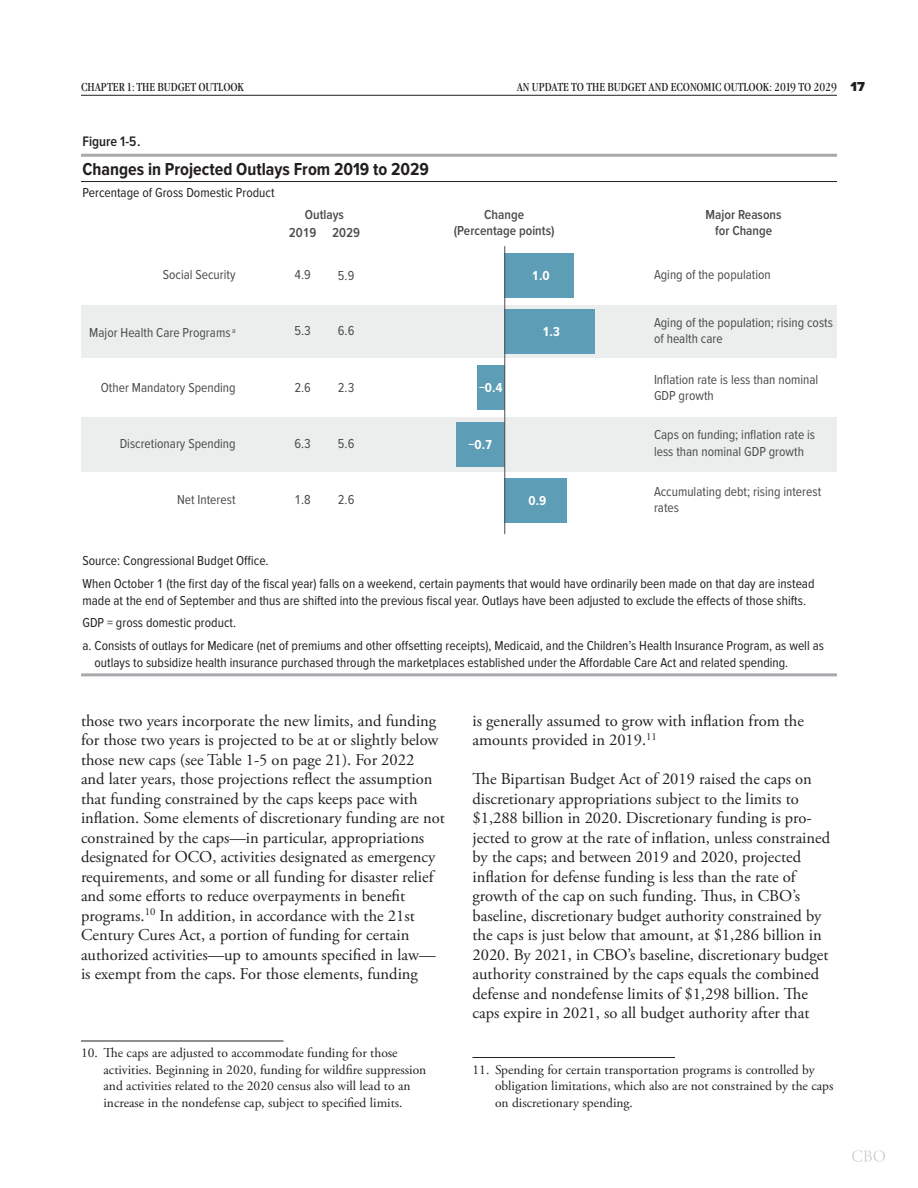
<style>
.page{position:relative;width:918px;height:1188px;background:#fff}
.page>*{position:absolute;margin:0;border:0;box-sizing:border-box;transform-origin:0 0}
.F-4-Chapt-1_Title{font:700 18px "Proxima Nova Cond";color:#231f20}
.Bd-5_BODY-Text{font:16.5px/19.5px "Adobe Garamond Pro";color:#231f20}
.t1{font:600 14.25px "Proxima Nova Cond";color:#231f20}
.Bd-8_FOOTNOTES{font:13.5px/16.5px "Adobe Garamond Pro";color:#231f20}
.t2{font:13.5px/16.2px "Proxima Nova T Cond";color:#4a4b4b}
.N-Notes{font:13.5px/16.2px "Proxima Nova T Cond";color:#231f20}
.N-Notes-LIST-Last{font:13.5px/16.2px "Proxima Nova T Cond";color:#231f20}
.t3{font:600 13.5px/16.2px "Proxima Nova T Cond";color:#4a4b4b;text-align:center}
.F-7_Units{font:13.5px "Proxima Nova T Cond";color:#231f20}
.t4{font:700 13.5px "Proxima Nova T Cond";color:#fff}
.t5{font:12px "Garamond Modern FS";color:#231f20}
.s1{font-family:"Proxima Nova";font-weight:900;font-size:13.5px}
</style>
<div class="page">
<svg style="left:852px;top:1150px;width:33px;height:12px"></svg>
<hr style="left:81px;top:95px;width:756px;height:1px;background:#231f20">
<hr style="left:81px;top:1041px;width:203px;height:1px;background:#231f20">
<hr style="left:472px;top:1057px;width:203px;height:1px;background:#231f20">
<hr style="left:81px;top:154px;width:756px;height:3px;background:#a8a9ad">
<hr style="left:81px;top:181px;width:756px;height:1px;background:#231f20">
<hr style="left:81px;top:673px;width:756px;height:3px;background:#a8a9ad">
<div style="left:81px;top:306px;width:756px;height:52px;background:#eceded"></div>
<div style="left:81px;top:417px;width:756px;height:55px;background:#eceded"></div>
<div style="left:456px;top:422px;width:49px;height:45px;background:#5d9db5"></div>
<div style="left:477px;top:365px;width:28px;height:45px;background:#5d9db5"></div>
<div style="left:505px;top:478px;width:62px;height:45px;background:#5d9db5"></div>
<div style="left:505px;top:309px;width:90px;height:45px;background:#5d9db5"></div>
<div style="left:505px;top:253px;width:69px;height:45px;background:#5d9db5"></div>
<hr style="left:504px;top:246px;width:1px;height:288px;background:#4d4d4d">
<p class="t5" style="left:81px;top:80px;width:60px">CHAPTER1: THE</p>
<p class="t5" style="left:157px;top:80px;width:21px">BUDGET</p>
<p class="t5" style="left:199px;top:80px;width:22px">OUTLOOK</p>
<p class="t5" style="left:517px;top:80px;width:350px">AN UPDATE TO THE BUDGET AND ECONOMIC OUTLOOK: 2019 TO 2029 <span class="s1">17</span></p>
<p class="t1" style="left:82px;top:134px;width:60px">Figure 1-5.</p>
<p class="F-4-Chapt-1_Title" style="left:82px;top:159px;width:348px">Changes in Projected Outlays From 2019 to 2029</p>
<p class="F-7_Units" style="left:82px;top:185px;width:194px">Percentage of Gross Domestic Product</p>
<p class="t3" style="left:305px;top:207px;width:41px">Outlays</p>
<p class="t3" style="left:289px;top:225px;width:73px">2019 2029</p>
<p class="t2" style="left:163px;top:267px;width:74px">Social Security</p>
<p class="t2" style="left:294px;top:267px;width:18px">4.9</p>
<p class="t2" style="left:338px;top:267px;width:18px">5.9</p>
<p class="t2" style="left:89px;top:325px;width:148px">Major Health Care Programs <sup>a</sup></p>
<p class="t2" style="left:294px;top:323px;width:18px">5.3</p>
<p class="t2" style="left:338px;top:323px;width:18px">6.6</p>
<p class="t2" style="left:101px;top:379px;width:136px">Other Mandatory Spending</p>
<p class="t2" style="left:294px;top:379px;width:18px">2.6</p>
<p class="t2" style="left:338px;top:379px;width:18px">2.3</p>
<p class="t2" style="left:120px;top:435px;width:117px">Discretionary Spending</p>
<p class="t2" style="left:294px;top:435px;width:18px">6.3</p>
<p class="t2" style="left:338px;top:435px;width:18px">5.6</p>
<p class="t2" style="left:177px;top:492px;width:60px">Net Interest</p>
<p class="t2" style="left:294px;top:492px;width:18px">1.8</p>
<p class="t2" style="left:338px;top:492px;width:18px">2.6</p>
<p class="t3" style="left:454px;top:207px;width:102px">Change (Percentage points)</p>
<p class="t4" style="left:532px;top:267px;width:19px">1.0</p>
<p class="t4" style="left:479px;top:380px;width:25px">−0.4</p>
<p class="t4" style="left:469px;top:436px;width:25px">−0.7</p>
<p class="t4" style="left:542px;top:324px;width:19px">1.3</p>
<p class="t4" style="left:529px;top:492px;width:19px">0.9</p>
<p class="t3" style="left:706px;top:207px;width:78px">Major Reasons for Change</p>
<p class="t2" style="left:654px;top:267px;width:118px">Aging of the population</p>
<p class="t2" style="left:654px;top:315px;width:180px">Aging of the population; rising costs of health care</p>
<p class="t2" style="left:654px;top:371px;width:166px">Inflation rate is less than nominal<br>GDP growth</p>
<p class="t2" style="left:654px;top:427px;width:163px">Caps on funding; inflation rate is less than nominal GDP growth</p>
<p class="t2" style="left:654px;top:483px;width:169px">Accumulating debt; rising interest rates</p>
<p class="N-Notes" style="left:82px;top:553px;width:188px">Source: Congressional Budget Office.</p>
<p class="N-Notes" style="left:82px;top:576px;width:734px">When October 1 (the first day of the fiscal year) falls on a weekend, certain payments that would have ordinarily been made on that day are instead made at the end of September and thus are shifted into the previous fiscal year. Outlays have been adjusted to exclude the effects of those shifts.</p>
<p class="N-Notes" style="left:82px;top:615px;width:155px">GDP = gross domestic product.</p>
<p class="N-Notes-LIST-Last" style="left:94px;top:638px;width:731px;text-indent:-12px">a. Consists of outlays for Medicare (net of premiums and other offsetting receipts), Medicaid, and the Children’s Health Insurance Program, as well as outlays to subsidize health insurance purchased through the marketplaces established under the Affordable Care Act and related spending.</p>
<p class="Bd-5_BODY-Text" style="left:81px;top:712px;width:365px">those two years incorporate the new limits, and funding for those two years is projected to be at or slightly below those new caps (see Table 1-5 on page 21). For 2022<br>and later years, those projections reflect the assumption that funding constrained by the caps keeps pace with inflation. Some elements of discretionary funding are not constrained by the caps—in particular, appropriations designated for OCO, activities designated as emergency requirements, and some or all funding for disaster relief and some efforts to reduce overpayments in benefit programs.<sup>10</sup> In addition, in accordance with the 21st Century Cures Act, a portion of funding for certain authorized activities—up to amounts specified in law— is exempt from the caps. For those elements, funding</p>
<p class="Bd-8_FOOTNOTES" style="left:104px;top:1045px;width:324px;text-indent:-22px">10. The caps are adjusted to accommodate funding for those activities. Beginning in 2020, funding for wildfire suppression and activities related to the 2020 census also will lead to an increase in the nondefense cap, subject to specified limits.</p>
<p class="Bd-5_BODY-Text" style="left:472px;top:712px;width:333px">is generally assumed to grow with inflation from the amounts provided in 2019.<sup>11</sup></p>
<p class="Bd-5_BODY-Text" style="left:472px;top:770px;width:359px">The Bipartisan Budget Act of 2019 raised the caps on discretionary appropriations subject to the limits to $1,288 billion in 2020. Discretionary funding is pro&shy;jected to grow at the rate of inflation, unless constrained by the caps; and between 2019 and 2020, projected inflation for defense funding is less than the rate of growth of the cap on such funding. Thus, in CBO’s baseline, discretionary budget authority constrained by the caps is just below that amount, at $1,286 billion in 2020. By 2021, in CBO’s baseline, discretionary budget authority constrained by the caps equals the combined defense and nondefense limits of $1,298 billion. The caps expire in 2021, so all budget authority after that</p>
<p class="Bd-8_FOOTNOTES" style="left:495px;top:1062px;width:340px;text-indent:-22px">11. Spending for certain transportation programs is controlled by obligation limitations, which also are not constrained by the caps on discretionary spending.</p>
</div>
